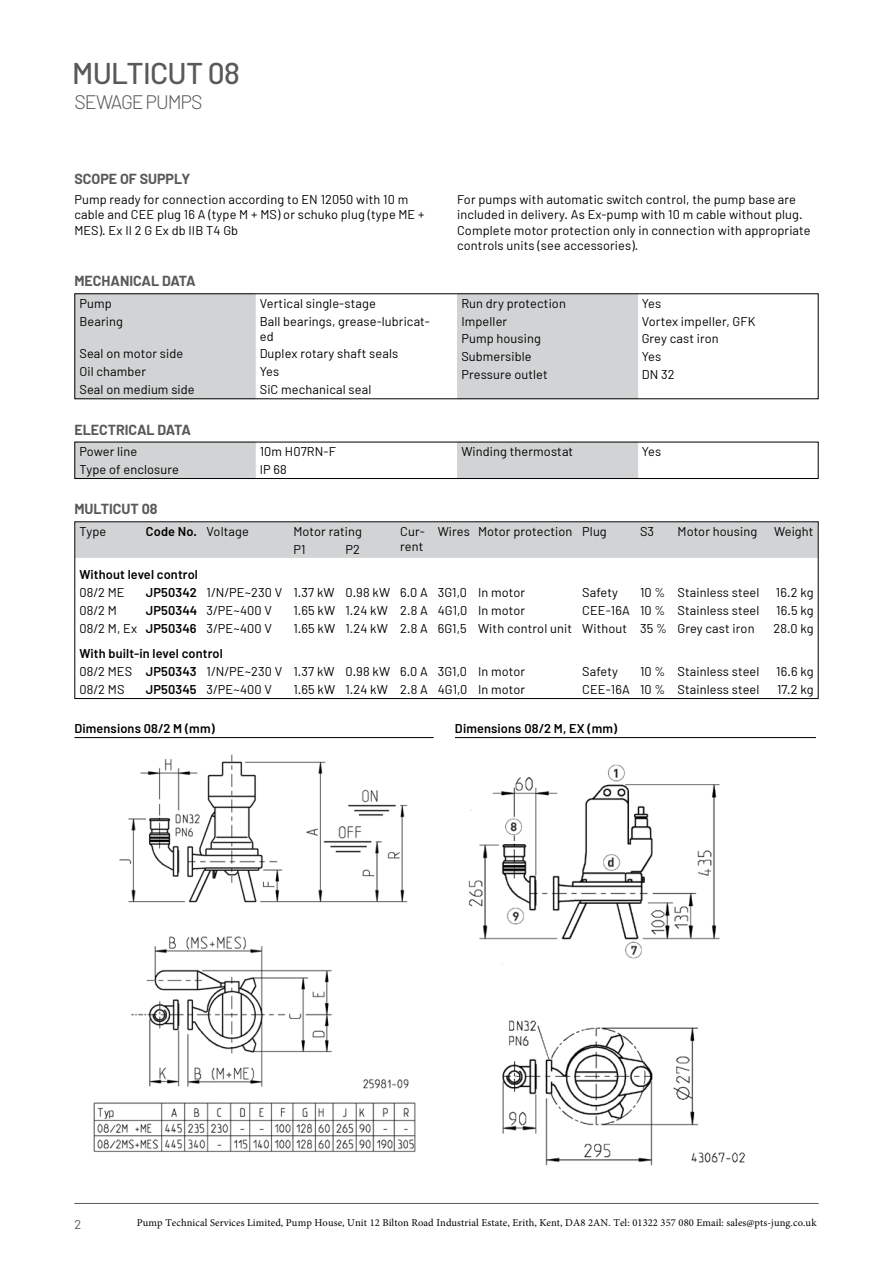
<style>
.page{position:relative;width:893px;height:1263px;background:#fff}
.page>*{position:absolute;margin:0;border:0;box-sizing:border-box;transform-origin:0 0}
.t1{font:500 30px "Barlow";letter-spacing:-.025em;color:#58595b}
.t2{font:300 19.5px "Barlow";letter-spacing:-.05em;color:#58595b}
.t3{font:700 14.25px "Barlow";color:#58595b}
.t4{font:12.75px/15.3px "Barlow";letter-spacing:.01em;color:#000}
.t5{font:600 12.75px "Barlow";letter-spacing:.01em;color:#000}
.t6{font:12.75px "Barlow";color:#58595b}
.t7{font:10.5px "Minion Pro";letter-spacing:.01em;color:#000}
.s1{font-weight:400}
.s2{font-weight:600}
</style>
<div class="page">
<hr style="left:74px;top:1203px;width:745px;height:1px;background:#58595b">
<div style="left:76px;top:523px;width:741px;height:35px;background:#d1d3d4"></div>
<div style="left:74px;top:521px;width:745px;height:178px;border:1px solid #000"></div>
<svg style="left:255px;top:295px;width:383px;height:102px"></svg>
<div style="left:76px;top:295px;width:179px;height:102px;background:#d1d3d4"></div>
<div style="left:457px;top:295px;width:180px;height:88px;background:#d1d3d4"></div>
<svg style="left:76px;top:444px;width:562px;height:33px"></svg>
<div style="left:457px;top:442px;width:180px;height:18px;background:#d1d3d4"></div>
<div style="left:74px;top:442px;width:745px;height:37px;border:1px solid #000"></div>
<hr style="left:74px;top:737px;width:360px;height:1px;background:#000">
<img style="left:93px;top:754px;width:323px;height:398px">
<hr style="left:455px;top:737px;width:361px;height:1px;background:#000">
<img style="left:468px;top:764px;width:277px;height:402px">
<h1 class="t1" style="left:72px;top:55px;width:169px">MULTICUT 08</h1>
<h2 class="t2" style="left:74px;top:90px;width:130px">SEWAGE PUMPS</h2>
<p class="t3" style="left:74px;top:170px;width:117px">SCOPE OF SUPPLY</p>
<p class="t4" style="left:74px;top:192px;width:352px">Pump ready for connection according to EN 12050 with 10 m cable and CEE plug 16 A (type M + MS) or schuko plug (type ME +<br>MES). Ex II 2 G Ex db IIB T4 Gb</p>
<p class="t4" style="left:457px;top:192px;width:355px">For pumps with automatic switch control, the pump base are included in delivery. As Ex-pump with 10 m cable without plug.<br>Complete motor protection only in connection with appropriate controls units (see accessories).</p>
<p class="t3" style="left:74px;top:272px;width:123px">MECHANICAL DATA</p>
<p class="t4" style="left:79px;top:295px;width:34px">Pump</p>
<p class="t4" style="left:260px;top:295px;width:118px">Vertical single-stage</p>
<p class="t4" style="left:79px;top:313px;width:45px">Bearing</p>
<p class="t4" style="left:260px;top:313px;width:172px">Ball bearings, grease-lubricat&shy;ed</p>
<p class="t4" style="left:79px;top:346px;width:105px">Seal on motor side</p>
<p class="t4" style="left:260px;top:346px;width:140px">Duplex rotary shaft seals</p>
<p class="t4" style="left:79px;top:364px;width:68px">Oil chamber</p>
<p class="t4" style="left:260px;top:364px;width:21px">Yes</p>
<p class="t4" style="left:79px;top:382px;width:117px">Seal on medium side</p>
<p class="t4" style="left:260px;top:382px;width:113px">SiC mechanical seal</p>
<p class="t3" style="left:74px;top:421px;width:118px">ELECTRICAL DATA</p>
<p class="t4" style="left:79px;top:443px;width:59px">Power line</p>
<p class="t4" style="left:260px;top:443px;width:78px">10m H07RN-F</p>
<p class="t4" style="left:79px;top:461px;width:101px">Type of enclosure</p>
<p class="t4" style="left:260px;top:461px;width:29px">IP 68</p>
<p class="t3" style="left:74px;top:500px;width:85px">MULTICUT 08</p>
<p class="t4" style="left:461px;top:295px;width:106px">Run dry protection</p>
<p class="t4" style="left:642px;top:295px;width:21px">Yes</p>
<p class="t4" style="left:461px;top:313px;width:47px">Impeller</p>
<p class="t4" style="left:642px;top:313px;width:115px">Vortex impeller, GFK</p>
<p class="t4" style="left:461px;top:331px;width:81px">Pump housing</p>
<p class="t4" style="left:642px;top:331px;width:79px">Grey cast iron</p>
<p class="t4" style="left:461px;top:349px;width:72px">Submersible</p>
<p class="t4" style="left:642px;top:349px;width:21px">Yes</p>
<p class="t4" style="left:461px;top:367px;width:88px">Pressure outlet</p>
<p class="t4" style="left:642px;top:367px;width:34px">DN 32</p>
<p class="t4" style="left:461px;top:443px;width:113px">Winding thermostat</p>
<p class="t4" style="left:642px;top:443px;width:21px">Yes</p>
<p class="t4" style="left:79px;top:523px;width:28px">Type</p>
<p class="t5" style="left:146px;top:523px;width:105px">Code No. <span class="s1">Voltage</span></p>
<p class="t4" style="left:293px;top:523px;width:70px">Motor rating</p>
<p class="t4" style="left:400px;top:523px;width:26px">Cur&shy;rent</p>
<p class="t4" style="left:438px;top:523px;width:171px">Wires Motor protection Plug</p>
<p class="t4" style="left:640px;top:523px;width:16px">S3</p>
<p class="t4" style="left:677px;top:523px;width:81px">Motor housing</p>
<p class="t4" style="left:774px;top:523px;width:41px">Weight</p>
<p class="t4" style="left:293px;top:541px;width:14px">P1</p>
<p class="t4" style="left:345px;top:541px;width:16px">P2</p>
<p class="t5" style="left:79px;top:567px;width:120px">Without level control</p>
<p class="t4" style="left:79px;top:584px;width:47px">08/2 ME</p>
<p class="t4" style="left:146px;top:584px;width:381px"><span class="s2">JP50342</span> 1/N/PE~230 V 1.37 kW 0.98 kW 6.0 A 3G1,0 In motor</p>
<p class="t4" style="left:582px;top:584px;width:37px">Safety</p>
<p class="t4" style="left:640px;top:584px;width:121px">10 % Stainless steel</p>
<p class="t4" style="left:776px;top:584px;width:39px">16.2 kg</p>
<p class="t4" style="left:79px;top:602px;width:39px">08/2 M</p>
<p class="t4" style="left:146px;top:602px;width:128px"><span class="s2">JP50344</span> 3/PE~400 V</p>
<p class="t4" style="left:293px;top:602px;width:233px">1.65 kW 1.24 kW 2.8 A 4G1,0 In motor</p>
<p class="t4" style="left:582px;top:602px;width:179px">CEE-16A 10 % Stainless steel</p>
<p class="t4" style="left:776px;top:602px;width:39px">16.5 kg</p>
<p class="t4" style="left:79px;top:620px;width:194px">08/2 M, Ex <span class="s2">JP50346</span> 3/PE~400 V</p>
<p class="t4" style="left:293px;top:620px;width:463px">1.65 kW 1.24 kW 2.8 A 6G1,5 With control unit Without 35 % Grey cast iron</p>
<p class="t4" style="left:773px;top:620px;width:42px">28.0 kg</p>
<p class="t4" style="left:79px;top:644px;width:447px;line-height:17.9px"><span class="s2">With built-in level control<br></span>08/2 MES <span class="s2">JP50343</span> 1/N/PE~230 V 1.37 kW 0.98 kW 6.0 A 3G1,0 In motor</p>
<p class="t4" style="left:582px;top:663px;width:37px">Safety</p>
<p class="t4" style="left:640px;top:663px;width:121px">10 % Stainless steel</p>
<p class="t4" style="left:776px;top:663px;width:39px">16.6 kg</p>
<p class="t4" style="left:79px;top:681px;width:47px">08/2 MS</p>
<p class="t4" style="left:146px;top:681px;width:128px"><span class="s2">JP50345</span> 3/PE~400 V</p>
<p class="t4" style="left:293px;top:681px;width:233px">1.65 kW 1.24 kW 2.8 A 4G1,0 In motor</p>
<p class="t4" style="left:582px;top:681px;width:179px">CEE-16A 10 % Stainless steel</p>
<p class="t4" style="left:777px;top:681px;width:38px">17.2 kg</p>
<p class="t5" style="left:74px;top:720px;width:142px">Dimensions 08/2 M (mm)</p>
<p class="t5" style="left:455px;top:720px;width:164px">Dimensions 08/2 M, EX (mm)</p>
<p class="t6" style="left:74px;top:1216px;width:8px">2</p>
<p class="t7" style="left:137px;top:1216px;width:681px">Pump Technical Services Limited, Pump House, Unit 12 Bilton Road Industrial Estate, Erith, Kent, DA8 2AN. Tel: 01322 357 080 Email: sales@pts-jung.co.uk</p>
</div>
